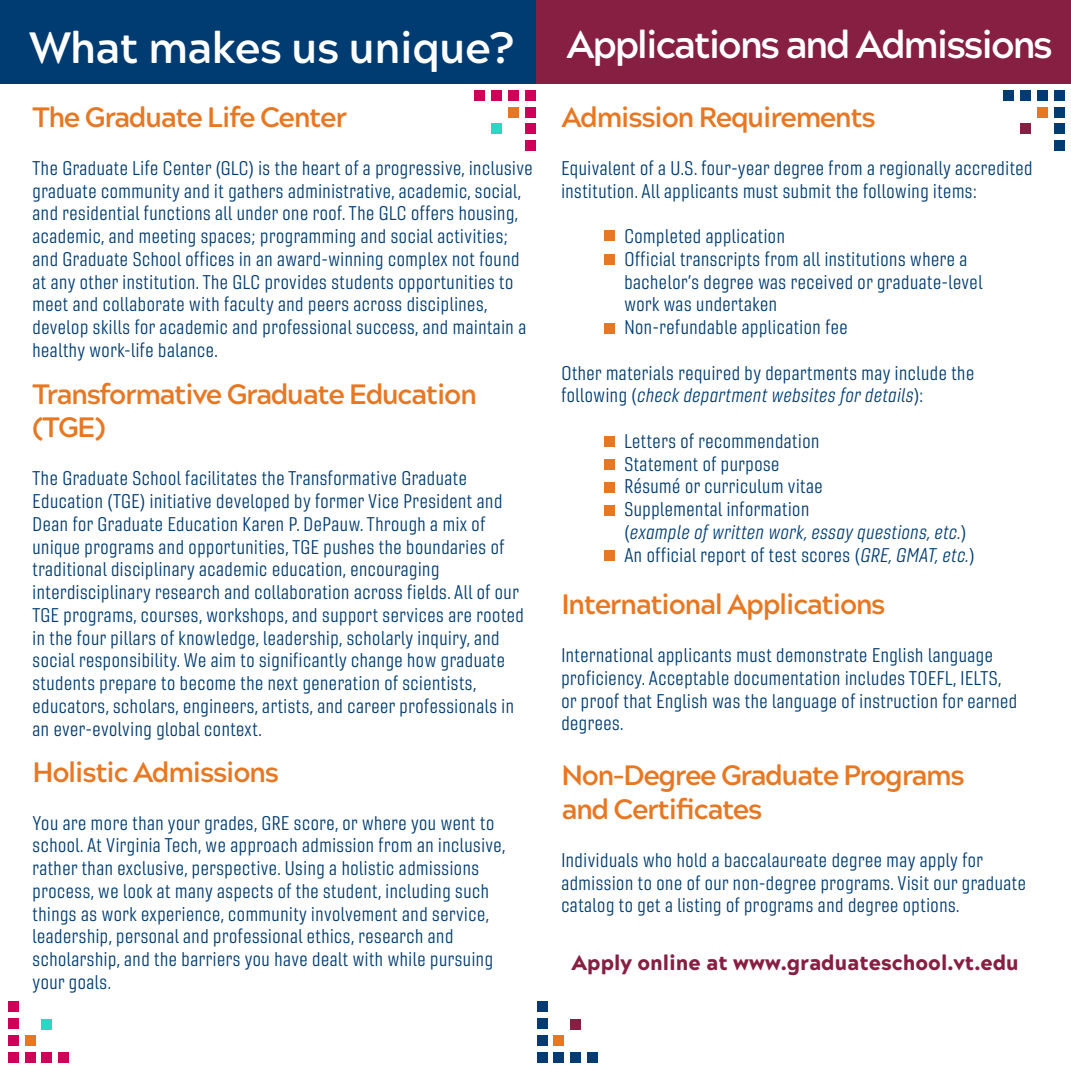
<style>
.page{position:relative;width:1071px;height:1071px;background:#fff}
.page>*{position:absolute;margin:0;border:0;box-sizing:border-box;transform-origin:0 0}
.t1{font:700 43.75px "Acherus Grotesque";letter-spacing:-.02em;color:#fff}
.t2{font:700 38.5px "Acherus Grotesque";letter-spacing:-.06em;color:#fff}
.t3{font:700 28px "Acherus Grotesque";letter-spacing:-.05em;color:#e87722}
.t4{font:900 21px "Acherus Grotesque";color:#861f41}
.t5{font:19.25px/22.8px "Gineso Con Boo";letter-spacing:.03em;color:#003c71}
.t6{font:19.25px "Gineso Con Boo It";letter-spacing:.03em;color:#003c71}
.s1{font-family:"Gineso Con Boo"}
.s2{font-family:"Gineso Con Boo It"}
</style>
<div class="page">
<div style="left:536px;top:0;width:535px;height:1071px;background:#861f41"></div>
<div style="left:0;top:0;width:536px;height:1071px;background:#003c71"></div>
<div style="left:0;top:84px;width:1071px;height:987px;background:#fff"></div>
<div style="left:525px;top:90px;width:11px;height:11px;background:#ce0058"></div>
<div style="left:508px;top:90px;width:11px;height:11px;background:#ce0058"></div>
<div style="left:491px;top:90px;width:11px;height:11px;background:#ce0058"></div>
<div style="left:475px;top:90px;width:10px;height:11px;background:#ce0058"></div>
<div style="left:525px;top:107px;width:11px;height:10px;background:#ce0058"></div>
<div style="left:525px;top:124px;width:11px;height:10px;background:#ce0058"></div>
<div style="left:525px;top:141px;width:11px;height:10px;background:#ce0058"></div>
<div style="left:508px;top:107px;width:11px;height:10px;background:#e87722"></div>
<div style="left:491px;top:123px;width:11px;height:11px;background:#2cd5c4"></div>
<div style="left:8px;top:1052px;width:11px;height:11px;background:#ce0058"></div>
<div style="left:25px;top:1052px;width:10px;height:11px;background:#ce0058"></div>
<div style="left:42px;top:1052px;width:10px;height:11px;background:#ce0058"></div>
<div style="left:58px;top:1052px;width:11px;height:11px;background:#ce0058"></div>
<div style="left:8px;top:1035px;width:11px;height:11px;background:#ce0058"></div>
<div style="left:8px;top:1019px;width:11px;height:10px;background:#ce0058"></div>
<div style="left:8px;top:1002px;width:11px;height:10px;background:#ce0058"></div>
<div style="left:25px;top:1035px;width:10px;height:11px;background:#e87722"></div>
<div style="left:42px;top:1019px;width:10px;height:11px;background:#2cd5c4"></div>
<div style="left:1054px;top:90px;width:10px;height:11px;background:#003c71"></div>
<div style="left:1037px;top:90px;width:11px;height:11px;background:#003c71"></div>
<div style="left:1020px;top:90px;width:11px;height:11px;background:#003c71"></div>
<div style="left:1004px;top:90px;width:10px;height:11px;background:#003c71"></div>
<div style="left:1054px;top:107px;width:10px;height:10px;background:#003c71"></div>
<div style="left:1054px;top:124px;width:10px;height:10px;background:#003c71"></div>
<div style="left:1054px;top:141px;width:10px;height:10px;background:#003c71"></div>
<div style="left:1037px;top:107px;width:11px;height:10px;background:#e87722"></div>
<div style="left:1020px;top:123px;width:11px;height:11px;background:#861f41"></div>
<div style="left:537px;top:1052px;width:10px;height:11px;background:#003c71"></div>
<div style="left:554px;top:1052px;width:10px;height:11px;background:#003c71"></div>
<div style="left:570px;top:1052px;width:11px;height:11px;background:#003c71"></div>
<div style="left:587px;top:1052px;width:11px;height:11px;background:#003c71"></div>
<div style="left:537px;top:1035px;width:10px;height:11px;background:#003c71"></div>
<div style="left:537px;top:1019px;width:10px;height:10px;background:#003c71"></div>
<div style="left:537px;top:1002px;width:10px;height:10px;background:#003c71"></div>
<div style="left:554px;top:1035px;width:10px;height:11px;background:#e87722"></div>
<div style="left:570px;top:1019px;width:11px;height:11px;background:#861f41"></div>
<div style="left:605px;top:231px;width:10px;height:10px;background:#e87722"></div>
<div style="left:605px;top:255px;width:10px;height:10px;background:#e87722"></div>
<div style="left:605px;top:323px;width:10px;height:10px;background:#e87722"></div>
<div style="left:605px;top:436px;width:10px;height:10px;background:#e87722"></div>
<div style="left:605px;top:459px;width:10px;height:10px;background:#e87722"></div>
<div style="left:605px;top:482px;width:10px;height:10px;background:#e87722"></div>
<div style="left:605px;top:505px;width:10px;height:10px;background:#e87722"></div>
<div style="left:605px;top:551px;width:10px;height:10px;background:#e87722"></div>
<p class="t1" style="left:29px;top:10px;width:486px">What makes us unique?</p>
<p class="t3" style="left:33px;top:93px;width:316px">The Graduate Life Center</p>
<p class="t5" style="left:33px;top:157px;width:502px">The Graduate Life Center (GLC) is the heart of a progressive, inclusive graduate community and it gathers administrative, academic, social, and residential functions all under one roof. The GLC offers housing,</p>
<p class="t5" style="left:33px;top:225px;width:488px">academic, and meeting spaces; programming and social activities; and Graduate School offices in an award-winning complex not found at any other institution. The GLC provides students opportunities to</p>
<p class="t5" style="left:33px;top:293px;width:495px">meet and collaborate with faculty and peers across disciplines, develop skills for academic and professional success, and maintain a healthy work-life balance.</p>
<p class="t3" style="left:33px;top:370px;width:446px">Transformative Graduate Education</p>
<p class="t3" style="left:33px;top:404px;width:74px">(TGE)</p>
<p class="t5" style="left:33px;top:467px;width:436px">The Graduate School facilitates the Transformative Graduate</p>
<p class="t5" style="left:33px;top:490px;width:473px">Education (TGE) initiative developed by former Vice President and<br>Dean for Graduate Education Karen P. DePauw. Through a mix of unique programs and opportunities, TGE pushes the boundaries of</p>
<p class="t5" style="left:33px;top:558px;width:408px">traditional disciplinary academic education, encouraging</p>
<p class="t5" style="left:33px;top:581px;width:493px">interdisciplinary research and collaboration across fields. All of our<br>TGE programs, courses, workshops, and support services are rooted in the four pillars of knowledge, leadership, scholarly inquiry, and</p>
<p class="t5" style="left:33px;top:649px;width:474px">social responsibility. We aim to significantly change how graduate students prepare to become the next generation of scientists,</p>
<p class="t5" style="left:33px;top:695px;width:483px">educators, scholars, engineers, artists, and career professionals in an ever-evolving global context.</p>
<p class="t3" style="left:33px;top:748px;width:248px">Holistic Admissions</p>
<p class="t5" style="left:33px;top:812px;width:475px">You are more than your grades, GRE score, or where you went to school. At Virginia Tech, we approach admission from an inclusive, rather than exclusive, perspective. Using a holistic admissions</p>
<p class="t5" style="left:33px;top:880px;width:458px">process, we look at many aspects of the student, including such things as work experience, community involvement and service,</p>
<p class="t5" style="left:33px;top:925px;width:422px">leadership, personal and professional ethics, research and</p>
<p class="t5" style="left:33px;top:948px;width:462px">scholarship, and the barriers you have dealt with while pursuing</p>
<p class="t5" style="left:33px;top:971px;width:80px">your goals.</p>
<p class="t2" style="left:567px;top:12px;width:488px">Applications and Admissions</p>
<p class="t3" style="left:561px;top:93px;width:316px">Admission Requirements</p>
<p class="t5" style="left:561px;top:157px;width:473px">Equivalent of a U.S. four-year degree from a regionally accredited institution. All applicants must submit the following items:</p>
<p class="t5" style="left:624px;top:225px;width:162px">Completed application</p>
<p class="t5" style="left:624px;top:248px;width:344px">Official transcripts from all institutions where a</p>
<p class="t5" style="left:624px;top:271px;width:360px">bachelor’s degree was received or graduate-level</p>
<p class="t5" style="left:624px;top:293px;width:154px">work was undertaken</p>
<p class="t5" style="left:624px;top:316px;width:225px">Non-refundable application fee</p>
<p class="t5" style="left:561px;top:362px;width:414px">Other materials required by departments may include the</p>
<p class="t6" style="left:561px;top:384px;width:363px"><span class="s1">following (</span>check department websites for details<span class="s1">):</span></p>
<p class="t5" style="left:624px;top:430px;width:196px">Letters of recommendation</p>
<p class="t5" style="left:624px;top:453px;width:157px">Statement of purpose</p>
<p class="t5" style="left:624px;top:475px;width:200px">Résumé or curriculum vitae</p>
<p class="t5" style="left:624px;top:498px;width:186px">Supplemental information</p>
<p class="t6" style="left:624px;top:520px;width:344px"><span class="s1">(</span>example of written work, essay questions, etc.<span class="s1">)</span></p>
<p class="t5" style="left:624px;top:544px;width:352px">An official report of test scores (<span class="s2">GRE, GMAT, etc.</span>)</p>
<p class="t3" style="left:561px;top:580px;width:326px">International Applications</p>
<p class="t5" style="left:561px;top:644px;width:433px">International applicants must demonstrate English language</p>
<p class="t5" style="left:561px;top:667px;width:442px">proficiency. Acceptable documentation includes TOEFL, IELTS,</p>
<p class="t5" style="left:561px;top:689px;width:457px">or proof that English was the language of instruction for earned degrees.</p>
<p class="t3" style="left:561px;top:752px;width:405px">Non-Degree Graduate Programs</p>
<p class="t3" style="left:561px;top:785px;width:203px">and Certificates</p>
<p class="t5" style="left:561px;top:849px;width:423px">Individuals who hold a baccalaureate degree may apply for</p>
<p class="t5" style="left:561px;top:871px;width:466px">admission to one of our non-degree programs. Visit our graduate catalog to get a listing of programs and degree options.</p>
<p class="t4" style="left:571px;top:944px;width:449px">Apply online at www.graduateschool.vt.edu</p>
</div>
